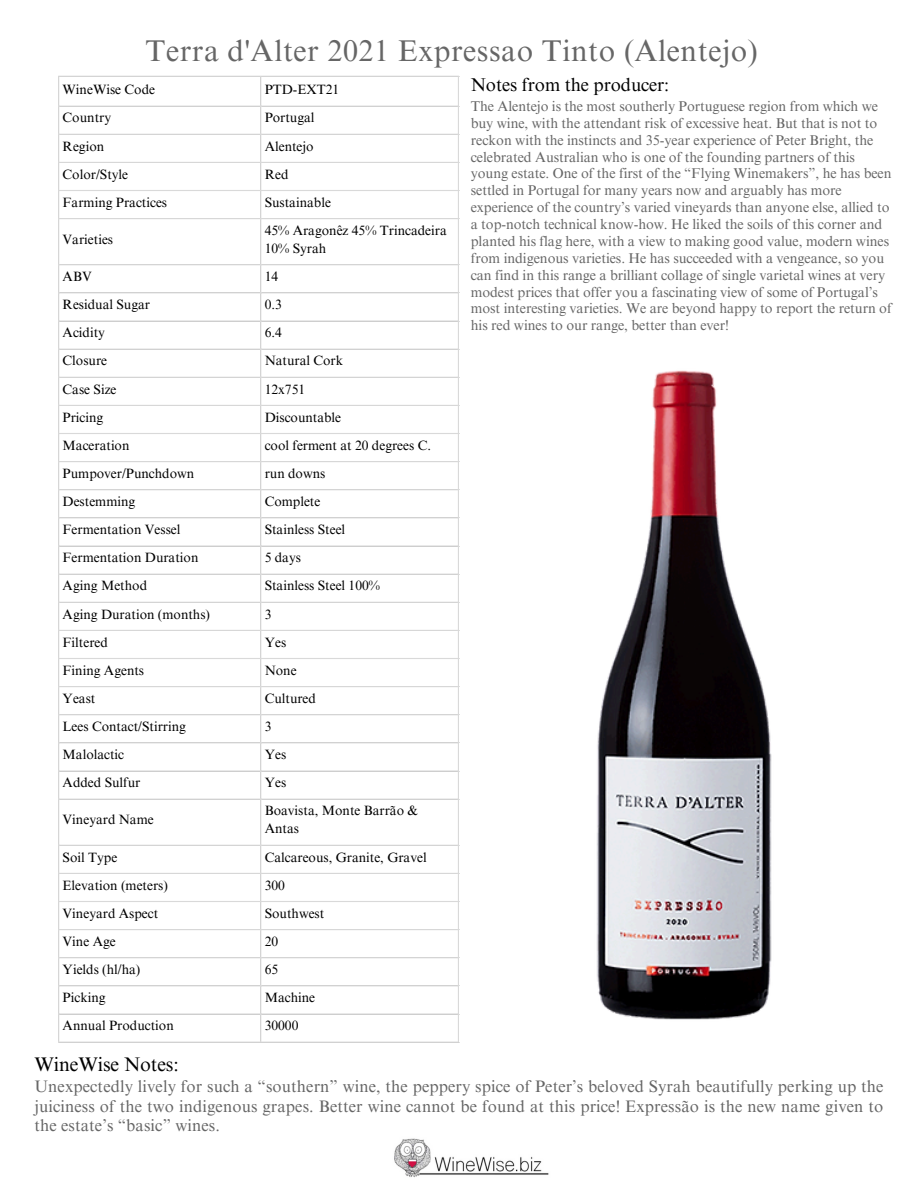
<style>
.page{position:relative;width:918px;height:1188px;background:#fff}
.page>*{position:absolute;margin:0;border:0;box-sizing:border-box;transform-origin:0 0}
.t1{font:30px "Times NRMT Pro";letter-spacing:.02em;color:#666}
.t2{font:19.65px "Times NRMT Pro";letter-spacing:-.005em;color:#000}
.t3{font:18.45px "Times NRMT Pro";letter-spacing:-.005em;color:#000}
.t4{font:16.65px/19.2px "Times NRMT Pro";letter-spacing:.01em;color:#666;text-align:justify}
.t5{font:14.1px/16.8px "Times NRMT Pro";letter-spacing:-.005em;color:#666}
.t6{font:13.5px/18px "Times NRMT Pro";color:#000}
</style>
<div class="page">
<img style="left:394px;top:1138px;width:155px;height:40px">
<hr style="left:58px;top:77px;width:1px;height:965px;background:#d9d9d9">
<hr style="left:260px;top:77px;width:1px;height:965px;background:#d9d9d9">
<hr style="left:458px;top:77px;width:1px;height:965px;background:#d9d9d9">
<hr style="left:58px;top:76px;width:401px;height:1px;background:#d9d9d9">
<hr style="left:58px;top:106px;width:401px;height:1px;background:#d9d9d9">
<hr style="left:58px;top:134px;width:401px;height:1px;background:#d9d9d9">
<hr style="left:58px;top:162px;width:401px;height:1px;background:#d9d9d9">
<hr style="left:58px;top:190px;width:401px;height:1px;background:#d9d9d9">
<hr style="left:58px;top:218px;width:401px;height:1px;background:#d9d9d9">
<hr style="left:58px;top:264px;width:401px;height:1px;background:#d9d9d9">
<hr style="left:58px;top:292px;width:401px;height:1px;background:#d9d9d9">
<hr style="left:58px;top:320px;width:401px;height:2px;background:#d9d9d9">
<hr style="left:58px;top:349px;width:401px;height:1px;background:#d9d9d9">
<hr style="left:58px;top:377px;width:401px;height:1px;background:#d9d9d9">
<hr style="left:58px;top:405px;width:401px;height:1px;background:#d9d9d9">
<hr style="left:58px;top:433px;width:401px;height:1px;background:#d9d9d9">
<hr style="left:58px;top:461px;width:401px;height:1px;background:#d9d9d9">
<hr style="left:58px;top:489px;width:401px;height:1px;background:#d9d9d9">
<hr style="left:58px;top:517px;width:401px;height:1px;background:#d9d9d9">
<hr style="left:58px;top:545px;width:401px;height:2px;background:#d9d9d9">
<hr style="left:58px;top:574px;width:401px;height:1px;background:#d9d9d9">
<hr style="left:58px;top:602px;width:401px;height:1px;background:#d9d9d9">
<hr style="left:58px;top:630px;width:401px;height:1px;background:#d9d9d9">
<hr style="left:58px;top:658px;width:401px;height:1px;background:#d9d9d9">
<hr style="left:58px;top:686px;width:401px;height:1px;background:#d9d9d9">
<hr style="left:58px;top:714px;width:401px;height:1px;background:#d9d9d9">
<hr style="left:58px;top:742px;width:401px;height:1px;background:#d9d9d9">
<hr style="left:58px;top:770px;width:401px;height:2px;background:#d9d9d9">
<hr style="left:58px;top:799px;width:401px;height:1px;background:#d9d9d9">
<hr style="left:58px;top:845px;width:401px;height:1px;background:#d9d9d9">
<hr style="left:58px;top:873px;width:401px;height:1px;background:#d9d9d9">
<hr style="left:58px;top:901px;width:401px;height:1px;background:#d9d9d9">
<hr style="left:58px;top:929px;width:401px;height:1px;background:#d9d9d9">
<hr style="left:58px;top:957px;width:401px;height:1px;background:#d9d9d9">
<hr style="left:58px;top:985px;width:401px;height:1px;background:#d9d9d9">
<hr style="left:58px;top:1013px;width:401px;height:2px;background:#d9d9d9">
<hr style="left:58px;top:1042px;width:401px;height:1px;background:#d9d9d9">
<img style="left:349px;top:370px;width:423px;height:650px">
<p class="t1" style="left:146px;top:39px;width:614px">Terra d'Alter 2021 Expressao Tinto (Alentejo)</p>
<p class="t6" style="left:63px;top:82px;width:94px">WineWise Code</p>
<p class="t6" style="left:265px;top:82px;width:76px">PTD-EXT21</p>
<p class="t6" style="left:63px;top:111px;width:50px">Country</p>
<p class="t6" style="left:265px;top:111px;width:51px">Portugal</p>
<p class="t6" style="left:63px;top:139px;width:43px">Region</p>
<p class="t6" style="left:265px;top:139px;width:50px">Alentejo</p>
<p class="t6" style="left:63px;top:167px;width:67px">Color/Style</p>
<p class="t6" style="left:265px;top:167px;width:25px">Red</p>
<p class="t6" style="left:63px;top:195px;width:106px">Farming Practices</p>
<p class="t6" style="left:265px;top:195px;width:68px">Sustainable</p>
<p class="t6" style="left:63px;top:232px;width:52px">Varieties</p>
<p class="t6" style="left:265px;top:223px;width:184px">45% Aragonêz 45% Trincadeira<br>10% Syrah</p>
<p class="t6" style="left:63px;top:269px;width:31px">ABV</p>
<p class="t6" style="left:265px;top:269px;width:15px">14</p>
<p class="t6" style="left:63px;top:297px;width:89px">Residual Sugar</p>
<p class="t6" style="left:265px;top:297px;width:19px">0.3</p>
<p class="t6" style="left:63px;top:325px;width:44px">Acidity</p>
<p class="t6" style="left:265px;top:325px;width:19px">6.4</p>
<p class="t6" style="left:63px;top:354px;width:46px">Closure</p>
<p class="t6" style="left:265px;top:354px;width:80px">Natural Cork</p>
<p class="t6" style="left:63px;top:382px;width:55px">Case Size</p>
<p class="t6" style="left:265px;top:382px;width:42px">12x751</p>
<p class="t6" style="left:63px;top:410px;width:42px">Pricing</p>
<p class="t6" style="left:265px;top:410px;width:78px">Discountable</p>
<p class="t6" style="left:63px;top:438px;width:68px">Maceration</p>
<p class="t6" style="left:265px;top:438px;width:168px">cool ferment at 20 degrees C.</p>
<p class="t6" style="left:63px;top:466px;width:133px">Pumpover/Punchdown</p>
<p class="t6" style="left:265px;top:466px;width:62px">run downs</p>
<p class="t6" style="left:63px;top:494px;width:74px">Destemming</p>
<p class="t6" style="left:265px;top:494px;width:57px">Complete</p>
<p class="t6" style="left:63px;top:522px;width:119px">Fermentation Vessel</p>
<p class="t6" style="left:265px;top:522px;width:82px">Stainless Steel</p>
<p class="t6" style="left:63px;top:550px;width:137px">Fermentation Duration</p>
<p class="t6" style="left:265px;top:550px;width:38px">5 days</p>
<p class="t6" style="left:63px;top:579px;width:86px">Aging Method</p>
<p class="t6" style="left:265px;top:579px;width:117px">Stainless Steel 100%</p>
<p class="t6" style="left:63px;top:607px;width:149px">Aging Duration (months)</p>
<p class="t6" style="left:265px;top:607px;width:8px">3</p>
<p class="t6" style="left:63px;top:635px;width:47px">Filtered</p>
<p class="t6" style="left:265px;top:635px;width:23px">Yes</p>
<p class="t6" style="left:63px;top:663px;width:83px">Fining Agents</p>
<p class="t6" style="left:265px;top:663px;width:33px">None</p>
<p class="t6" style="left:63px;top:691px;width:34px">Yeast</p>
<p class="t6" style="left:265px;top:691px;width:53px">Cultured</p>
<p class="t6" style="left:63px;top:719px;width:125px">Lees Contact/Stirring</p>
<p class="t6" style="left:265px;top:719px;width:8px">3</p>
<p class="t6" style="left:63px;top:747px;width:63px">Malolactic</p>
<p class="t6" style="left:265px;top:747px;width:23px">Yes</p>
<p class="t6" style="left:63px;top:775px;width:79px">Added Sulfur</p>
<p class="t6" style="left:265px;top:775px;width:23px">Yes</p>
<p class="t6" style="left:63px;top:813px;width:93px">Vineyard Name</p>
<p class="t6" style="left:265px;top:804px;width:155px">Boavista, Monte Barrão &amp;<br>Antas</p>
<p class="t6" style="left:63px;top:850px;width:56px">Soil Type</p>
<p class="t6" style="left:265px;top:850px;width:164px">Calcareous, Granite, Gravel</p>
<p class="t6" style="left:63px;top:878px;width:107px">Elevation (meters)</p>
<p class="t6" style="left:265px;top:878px;width:22px">300</p>
<p class="t6" style="left:63px;top:906px;width:97px">Vineyard Aspect</p>
<p class="t6" style="left:265px;top:906px;width:61px">Southwest</p>
<p class="t6" style="left:63px;top:934px;width:55px">Vine Age</p>
<p class="t6" style="left:265px;top:934px;width:15px">20</p>
<p class="t6" style="left:63px;top:962px;width:79px">Yields (hl/ha)</p>
<p class="t6" style="left:265px;top:962px;width:15px">65</p>
<p class="t6" style="left:63px;top:990px;width:45px">Picking</p>
<p class="t6" style="left:265px;top:990px;width:52px">Machine</p>
<p class="t6" style="left:63px;top:1018px;width:113px">Annual Production</p>
<p class="t6" style="left:265px;top:1018px;width:35px">30000</p>
<p class="t3" style="left:471px;top:77px;width:200px">Notes from the producer:</p>
<h2 class="t5" style="left:471px;top:99px;width:422px">The Alentejo is the most southerly Portuguese region from which we buy wine, with the attendant risk of excessive heat. But that is not to reckon with the instincts and 35-year experience of Peter Bright, the celebrated Australian who is one of the founding partners of this young estate. One of the first of the “Flying Winemakers”, he has been settled in Portugal for many years now and arguably has more experience of the country’s varied vineyards than anyone else, allied to a top-notch technical know-how. He liked the soils of this corner and planted his flag here, with a view to making good value, modern wines from indigenous varieties. He has succeeded with a vengeance, so you can find in this range a brilliant collage of single varietal wines at very modest prices that offer you a fascinating view of some of Portugal’s</h2>
<p class="t5" style="left:471px;top:302px;width:422px">most interesting varieties. We are beyond happy to report the return of his red wines to our range, better than ever!</p>
<p class="t2" style="left:34px;top:1057px;width:146px">WineWise Notes:</p>
<p class="t4" style="left:34px;top:1079px;width:850px">Unexpectedly lively for such a “southern” wine, the peppery spice of Peter’s beloved Syrah beautifully perking up the juiciness of the two indigenous grapes. Better wine cannot be found at this price! Expressão is the new name given to the estate’s “basic” wines.</p>
</div>
